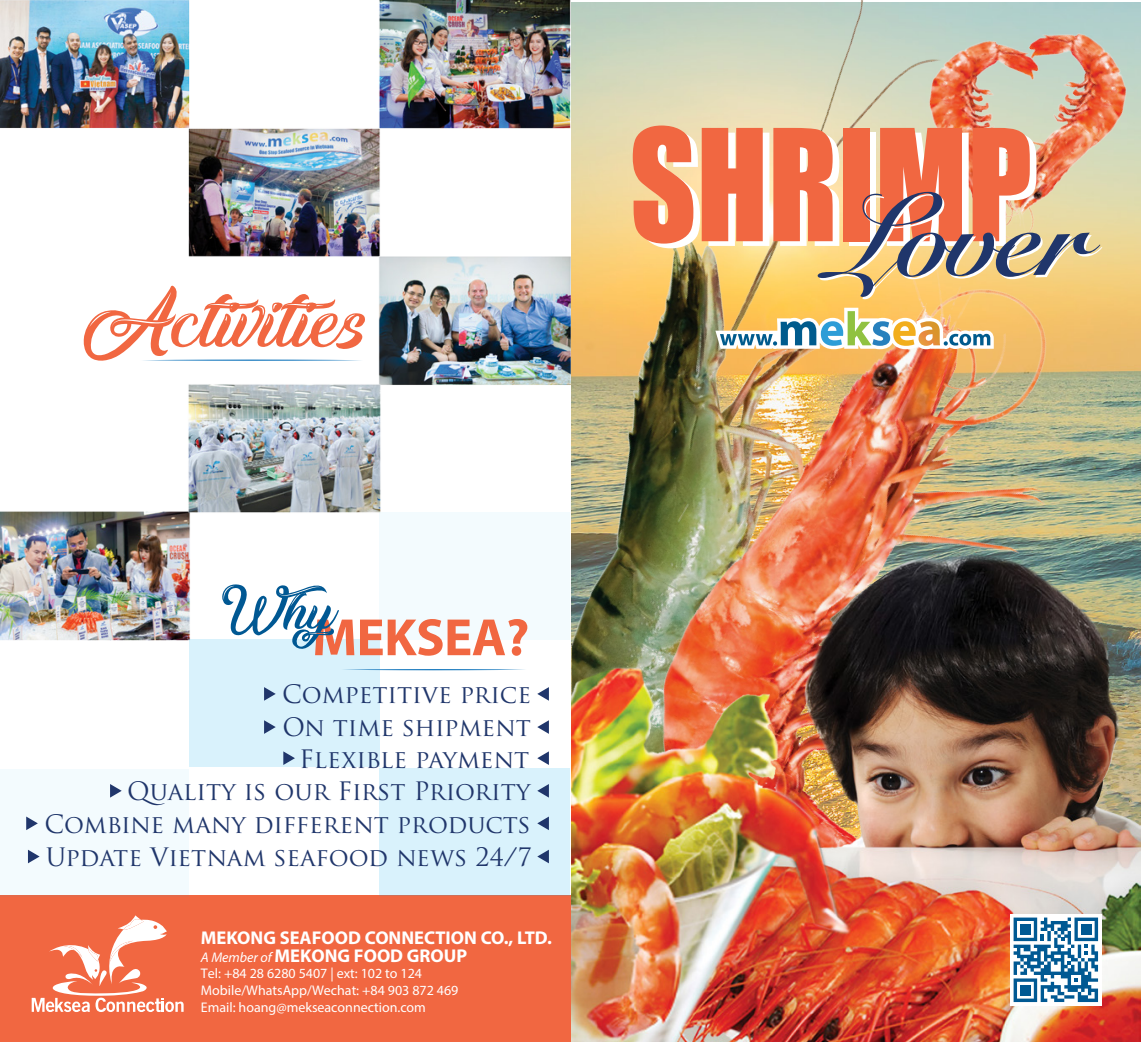
<style>
.page{position:relative;width:1141px;height:1042px;background:#fff}
.page>*{position:absolute;margin:0;border:0;box-sizing:border-box;transform-origin:0 0}
.t1{font:91.7px "Silent Asia Personal Use";letter-spacing:-.01em;color:#f16741}
.t2{font:700 52.85px "Myriad Pro";letter-spacing:-.01em;color:#f16741}
.t3{font:24.68px/32.4px "Trajan Pro";color:#20366b;text-align:right}
.t4{font:700 18.55px/17.5px "Myriad Pro";color:#fff}
.t5{font:14px/16.8px "Myriad Pro";color:#fff}
.s1{font-weight:400;font-style:italic;font-size:14px}
</style>
<div class="page">
<div style="left:0;top:895px;width:570px;height:147px;background:#f16741"></div>
<svg style="left:32px;top:915px;width:152px;height:97px"></svg>
<img style="left:188px;top:128px;width:192px;height:129px">
<img style="left:0;top:0;width:243px;height:155px">
<img style="left:367px;top:252px;width:204px;height:133px">
<img style="left:373px;top:0;width:198px;height:132px">
<img style="left:0;top:511px;width:190px;height:130px">
<div style="left:380px;top:512px;width:190px;height:127px;background:#f3fbfe"></div>
<img style="left:164px;top:371px;width:241px;height:153px">
<div style="left:0;top:769px;width:189px;height:128px;background:#f3fbfe"></div>
<div style="left:189px;top:639px;width:191px;height:128px;background:#d9f2fc"></div>
<div style="left:380px;top:768px;width:190px;height:127px;background:#d9f2fc"></div>
<svg style="left:26px;top:816px;width:12px;height:14px"></svg>
<svg style="left:537px;top:816px;width:12px;height:14px"></svg>
<svg style="left:264px;top:687px;width:12px;height:14px"></svg>
<svg style="left:537px;top:687px;width:12px;height:14px"></svg>
<svg style="left:264px;top:720px;width:12px;height:14px"></svg>
<svg style="left:537px;top:720px;width:12px;height:14px"></svg>
<svg style="left:283px;top:751px;width:12px;height:14px"></svg>
<svg style="left:537px;top:751px;width:12px;height:14px"></svg>
<svg style="left:110px;top:784px;width:12px;height:13px"></svg>
<svg style="left:537px;top:784px;width:12px;height:13px"></svg>
<svg style="left:28px;top:850px;width:12px;height:13px"></svg>
<svg style="left:537px;top:850px;width:12px;height:13px"></svg>
<svg style="left:343px;top:669px;width:182px;height:1px"></svg>
<svg style="left:143px;top:359px;width:218px;height:2px"></svg>
<img style="left:572px;top:0;width:311px;height:120px">
<img style="left:572px;top:120px;width:569px;height:202px">
<img style="left:883px;top:2px;width:241px;height:284px">
<img style="left:897px;top:2px;width:244px;height:273px">
<svg style="left:715px;top:308px;width:279px;height:14px;background:#f4c973"></svg>
<svg style="left:633px;top:126px;width:469px;height:173px;background:#e39e74"></svg>
<img style="left:572px;top:322px;width:569px;height:720px">
<svg style="left:1010px;top:914px;width:92px;height:91px"></svg>
<svg style="left:1014px;top:917px;width:84px;height:85px"></svg>
<div style="left:1020px;top:924px;width:10px;height:10px;background:#005993"></div>
<div style="left:1081px;top:924px;width:10px;height:10px;background:#005993"></div>
<div style="left:1020px;top:985px;width:10px;height:10px;background:#005993"></div>
<h1 class="t1" style="left:81px;top:269px;width:291px">Activities</h1>
<h2 class="t2" style="left:217px;top:603px;width:313px"><sup>Why</sup>MEKSEA?</h2>
<p class="t3" style="left:127px;top:678px;width:405px">Competitive price<br>On time shipment<br>Flexible payment<br>Quality is our First Priority</p>
<p class="t3" style="left:44px;top:807px;width:488px">Combine many different products</p>
<p class="t3" style="left:46px;top:840px;width:487px">Update Vietnam seafood news 24/7</p>
<p class="t4" style="left:201px;top:928px;width:353px">MEKONG SEAFOOD CONNECTION CO., LTD.<br><span class="s1">A Member of</span> MEKONG FOOD GROUP</p>
<p class="t5" style="left:201px;top:965px;width:259px">Tel: +84 28 6280 5407 | ext: 102 to 124<br>Mobile/WhatsApp/Wechat: +84 903 872 469<br>Email: hoang@mekseaconnection.com</p>
</div>
